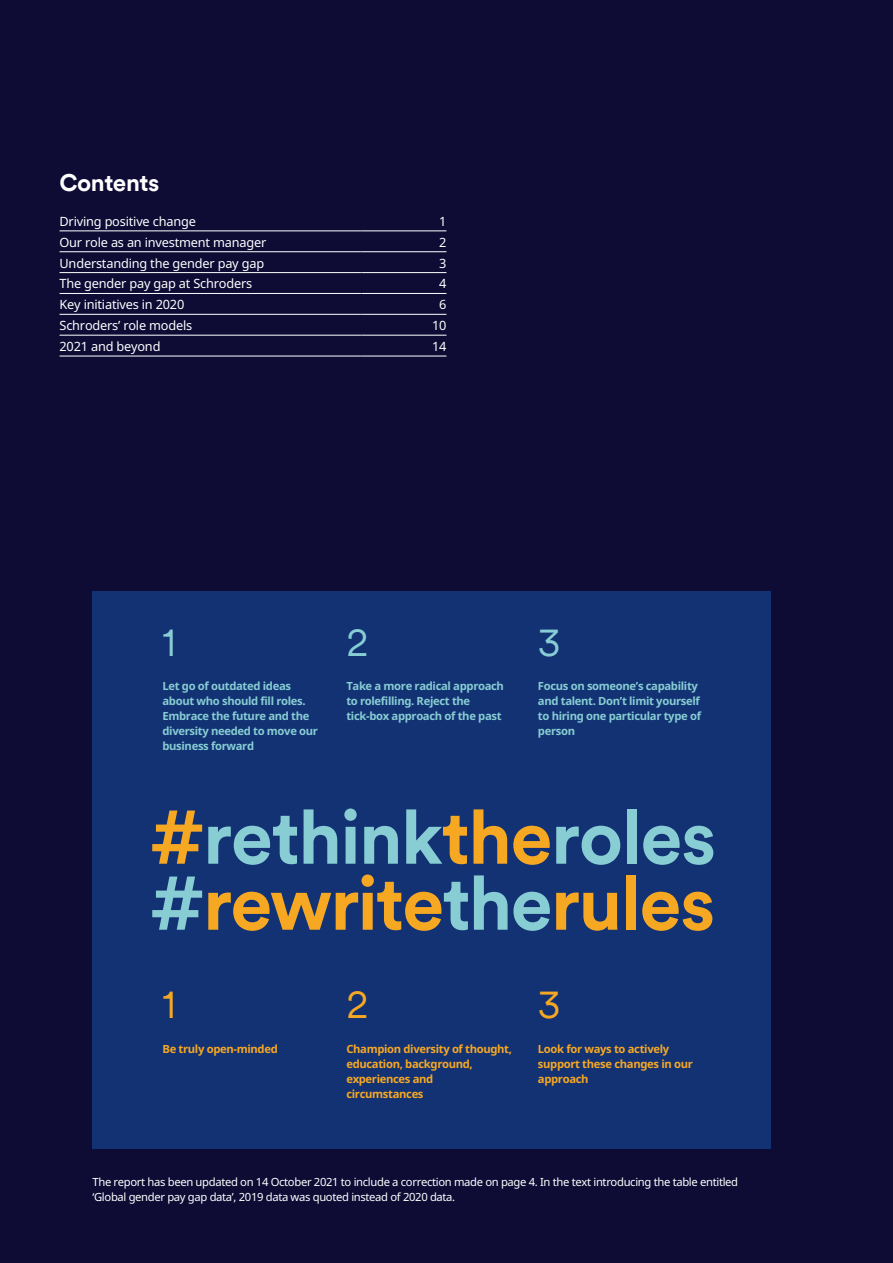
<style>
.page{position:relative;width:893px;height:1263px;background:#0e0b35}
.page>*{position:absolute;margin:0;border:0;box-sizing:border-box;transform-origin:0 0}
.t1{font:700 75px/66px "Schroders Circular TT";letter-spacing:-.02em;color:#f7a823}
.t2{font:37.5px "Schroders Circular TT";color:#88cdd3}
.t3{font:37.5px "Schroders Circular TT";color:#f7a823}
.t4{font:700 24px "Schroders Circular TT";letter-spacing:-.02em;color:#fff}
.t5{font:12.75px "Noto Sans";letter-spacing:-.015em;color:#fff}
.t6{font:700 11.25px/15px "Noto Sans";letter-spacing:-.03em;color:#88cdd3}
.t7{font:11.25px/15px "Noto Sans";letter-spacing:-.03em;color:#fff}
.t8{font:700 11.25px/15px "Noto Sans";letter-spacing:-.03em;color:#f7a823}
.s1{color:#88cdd3}
</style>
<div class="page">
<div style="left:92px;top:591px;width:679px;height:557px;background:#123274"></div>
<hr style="left:60px;top:231px;width:301px;height:1px;background:#fff">
<hr style="left:361px;top:231px;width:85px;height:1px;background:#fff">
<hr style="left:60px;top:251px;width:301px;height:1px;background:#fff">
<hr style="left:361px;top:251px;width:85px;height:1px;background:#fff">
<hr style="left:60px;top:272px;width:301px;height:1px;background:#fff">
<hr style="left:361px;top:272px;width:85px;height:1px;background:#fff">
<hr style="left:60px;top:293px;width:301px;height:1px;background:#fff">
<hr style="left:361px;top:293px;width:85px;height:1px;background:#fff">
<hr style="left:60px;top:314px;width:301px;height:1px;background:#fff">
<hr style="left:361px;top:314px;width:85px;height:1px;background:#fff">
<hr style="left:60px;top:335px;width:301px;height:1px;background:#fff">
<hr style="left:361px;top:335px;width:85px;height:1px;background:#fff">
<hr style="left:60px;top:356px;width:301px;height:1px;background:#fff">
<hr style="left:361px;top:356px;width:85px;height:1px;background:#fff">
<h3 class="t4" style="left:60px;top:166px;width:101px">Contents</h3>
<p class="t5" style="left:60px;top:212px;width:138px">Driving positive change</p>
<p class="t5" style="left:439px;top:212px;width:9px">1</p>
<p class="t5" style="left:60px;top:233px;width:208px">Our role as an investment manager</p>
<p class="t5" style="left:439px;top:233px;width:9px">2</p>
<p class="t5" style="left:60px;top:254px;width:206px">Understanding the gender pay gap</p>
<p class="t5" style="left:439px;top:254px;width:9px">3</p>
<p class="t5" style="left:60px;top:275px;width:194px">The gender pay gap at Schroders</p>
<p class="t5" style="left:439px;top:275px;width:9px">4</p>
<p class="t5" style="left:60px;top:296px;width:126px">Key initiatives in 2020</p>
<p class="t5" style="left:439px;top:296px;width:9px">6</p>
<p class="t5" style="left:60px;top:317px;width:134px">Schroders’ role models</p>
<p class="t5" style="left:432px;top:317px;width:16px">10</p>
<p class="t5" style="left:60px;top:338px;width:102px">2021 and beyond</p>
<p class="t5" style="left:432px;top:338px;width:16px">14</p>
<h2 class="t2" style="left:162px;top:618px;width:15px">1</h2>
<p class="t6" style="left:162px;top:678px;width:157px">Let go of outdated ideas about who should fill roles.<br>Embrace the future and the diversity needed to move our business forward</p>
<h2 class="t2" style="left:346px;top:618px;width:23px">2</h2>
<p class="t6" style="left:346px;top:678px;width:159px">Take a more radical approach to rolefilling. Reject the tick-box approach of the past</p>
<h2 class="t2" style="left:538px;top:618px;width:24px">3</h2>
<p class="t6" style="left:538px;top:678px;width:165px">Focus on someone’s capability and talent. Don’t limit yourself to hiring one particular type of person</p>
<h1 class="t1" style="left:150px;top:801px;width:568px">#<span class="s1">rethink</span>the<span class="s1">roles #</span>rewrite<span class="s1">the</span>rules</h1>
<h2 class="t3" style="left:162px;top:980px;width:15px">1</h2>
<p class="t8" style="left:162px;top:1041px;width:117px">Be truly open-minded</p>
<h2 class="t3" style="left:346px;top:980px;width:23px">2</h2>
<p class="t8" style="left:346px;top:1041px;width:167px">Champion diversity of thought, education, background, experiences and circumstances</p>
<h2 class="t3" style="left:538px;top:980px;width:24px">3</h2>
<p class="t8" style="left:538px;top:1041px;width:156px">Look for ways to actively support these changes in our approach</p>
<p class="t7" style="left:92px;top:1174px;width:647px">The report has been updated on 14 October 2021 to include a correction made on page 4. In the text introducing the table entitled ‘Global gender pay gap data’, 2019 data was quoted instead of 2020 data.</p>
</div>
